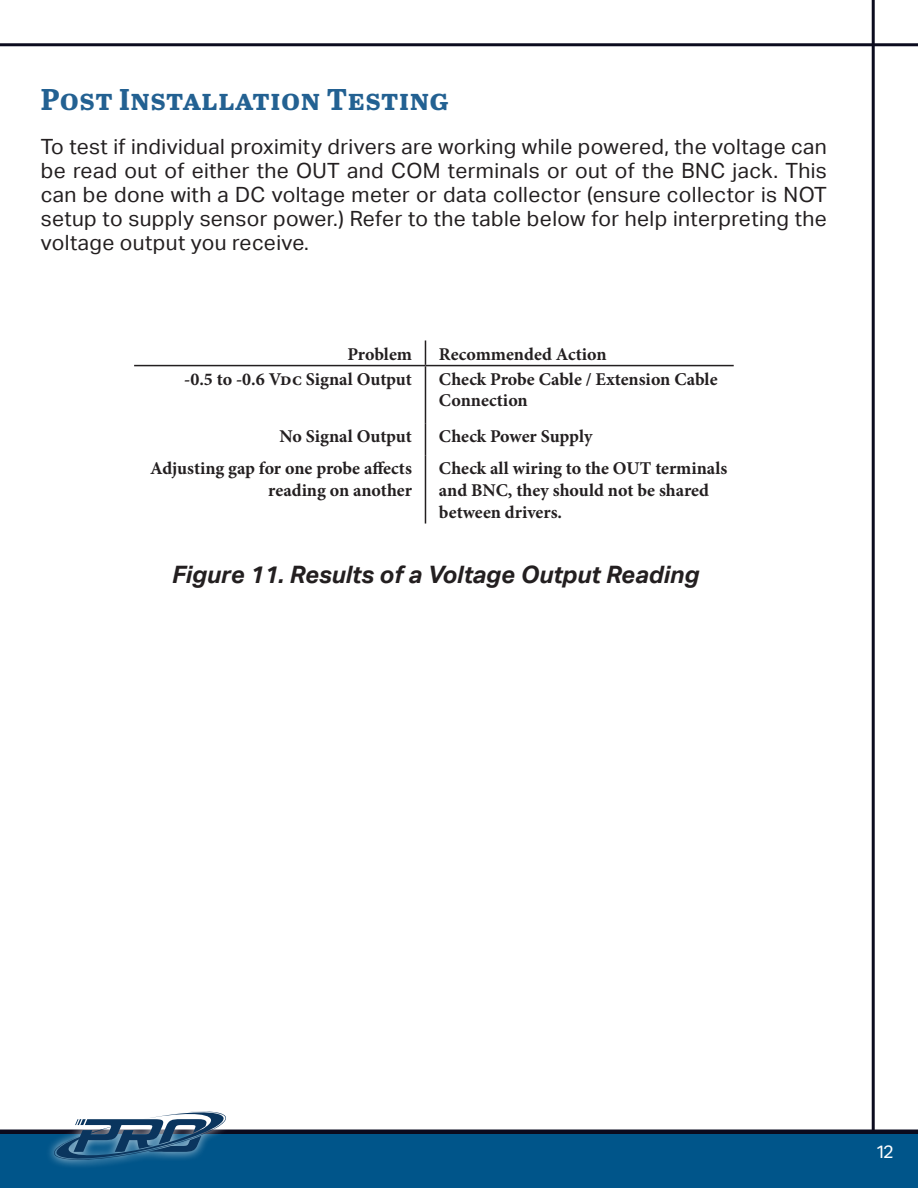
<style>
.page{position:relative;width:918px;height:1188px;background:#fff}
.page>*{position:absolute;margin:0;border:0;box-sizing:border-box;transform-origin:0 0}
.Heading{font:700 30px "Abril Text";letter-spacing:.02em;color:#236192}
.t1{font:italic 700 24px "Aktiv Grotesk";color:#231f20}
.Body{font:21px/24px "Aktiv Grotesk";letter-spacing:.02em;color:#231f20;text-align:justify}
.t2{font:700 18px/21.6px "Minion Pro";color:#231f20}
.t3{font:18px "Aktiv Grotesk";color:#fff}
</style>
<div class="page">
<hr style="left:872px;top:0;width:3px;height:1188px;background:#0b0b1e">
<div style="left:0;top:1134px;width:918px;height:54px;background:#00558a"></div>
<hr style="left:0;top:1130px;width:918px;height:4px;background:#0b0b1e">
<div style="left:45px;top:1103px;width:190px;height:67px;background:#fff;opacity:.75"></div>
<svg style="left:54px;top:1111px;width:172px;height:49px"></svg>
<hr style="left:0;top:43px;width:918px;height:3px;background:#0b0b1e">
<svg style="left:425px;top:340px;width:1px;height:25px"></svg>
<hr style="left:134px;top:365px;width:291px;height:1px;background:#231f20">
<hr style="left:425px;top:365px;width:309px;height:1px;background:#231f20">
<hr style="left:425px;top:366px;width:1px;height:57px;background:#231f20">
<hr style="left:425px;top:423px;width:1px;height:32px;background:#231f20">
<hr style="left:425px;top:455px;width:1px;height:69px;background:#231f20">
<p class="Heading" style="left:41px;top:77px;width:409px">Post Installation Testing</p>
<p class="Body" style="left:41px;top:135px;width:787px">To test if individual proximity drivers are working while powered, the voltage can be read out of either the OUT and COM terminals or out of the BNC jack. This can be done with a DC voltage meter or data collector (ensure collector is NOT setup to supply sensor power.) Refer to the table below for help interpreting the voltage output you receive.</p>
<p class="t2" style="left:347px;top:343px;width:66px">Problem</p>
<p class="t2" style="left:439px;top:343px;width:169px">Recommended Action</p>
<p class="t2" style="left:184px;top:368px;width:229px">-0.5 to -0.6 Vdc Signal Output</p>
<p class="t2" style="left:439px;top:368px;width:280px">Check Probe Cable / Extension Cable<br>Connection</p>
<p class="t2" style="left:280px;top:426px;width:134px">No Signal Output</p>
<p class="t2" style="left:439px;top:426px;width:155px">Check Power Supply</p>
<p class="t2" style="left:150px;top:458px;width:263px;text-align:right">Adjusting gap for one probe affects reading on another</p>
<p class="t2" style="left:439px;top:458px;width:290px">Check all wiring to the OUT terminals and BNC, they should not be shared between drivers.</p>
<p class="t1" style="left:172px;top:561px;width:529px">Figure 11. Results of a Voltage Output Reading</p>
<p class="t3" style="left:875px;top:1142px;width:20px">12</p>
</div>
